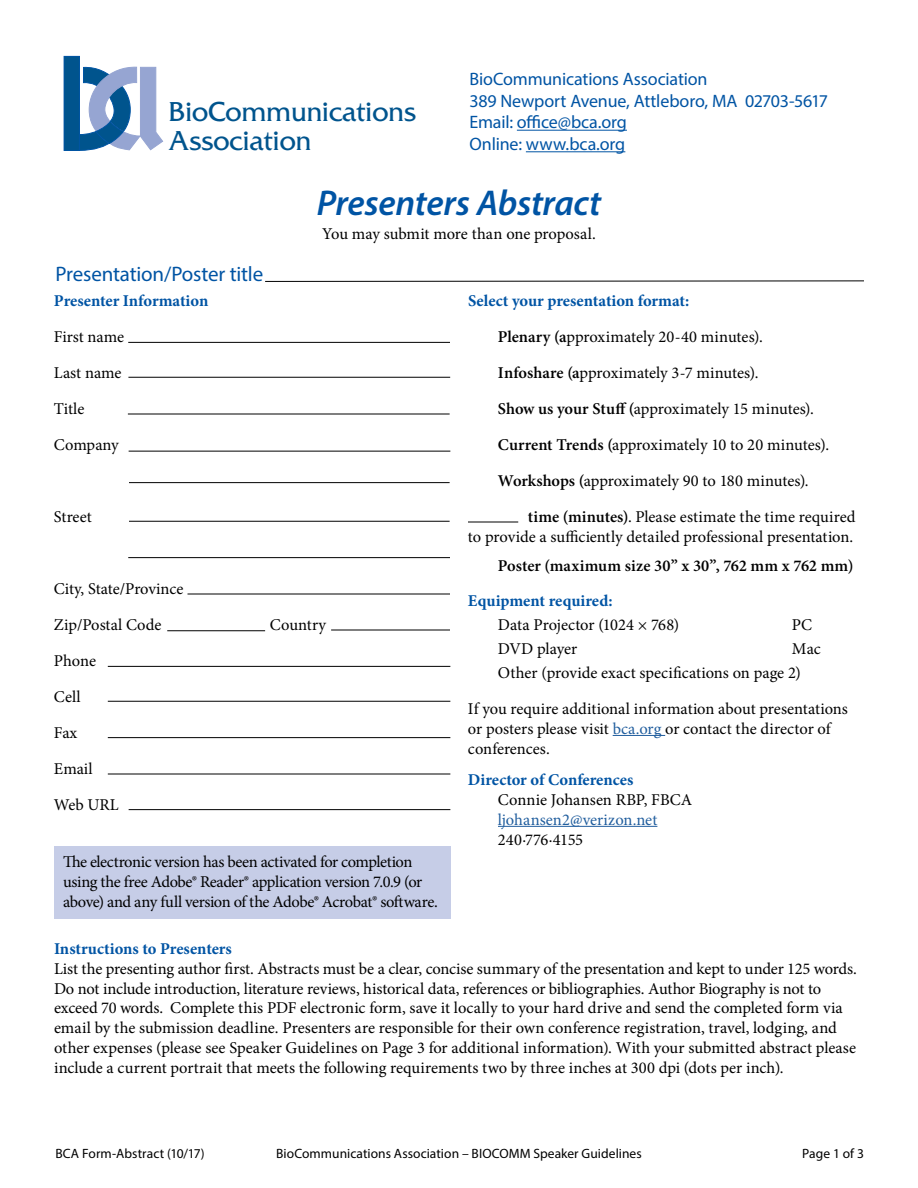
<style>
.page{position:relative;width:918px;height:1188px;background:#fff}
.page>*{position:absolute;margin:0;border:0;box-sizing:border-box;transform-origin:0 0}
.t1{font:italic 600 36px "Myriad Pro";letter-spacing:-.01em;color:#0054a4}
.t2{font:28.8px/28.8px "Friz Quadrata Std";color:#00548d}
.t3{font:21px "Myriad Pro";letter-spacing:-.01em;color:#0054a4}
.t4{font:18px/21.6px "Myriad Pro";letter-spacing:-.01em;color:#0054a4}
.t5{font:16.5px/36px "Minion Pro";letter-spacing:-.005em;color:#000}
.t6{font:16.5px/19.8px "Minion Pro";letter-spacing:-.03em;color:#000}
.t7{font:700 16.5px "Minion Pro";letter-spacing:-.005em;color:#0054a4}
.t8{font:600 16.5px "Minion Pro";color:#000}
.t9{font:16.5px "Minion Pro";color:#215e9e}
.t10{font:16.5px "Minion Pro";letter-spacing:-.025em;color:#000}
.t11{font:13.5px "Myriad Pro";letter-spacing:.005em;color:#000}
.s1{font-weight:700;color:#0054a4}
.s2{font-weight:600}
.s3{color:#215e9e}
</style>
<div class="page">
<hr style="left:613px;top:735px;width:52px;height:1px;background:#215e9e">
<hr style="left:498px;top:826px;width:159px;height:1px;background:#215e9e">
<hr style="left:517px;top:130px;width:110px;height:1px;background:#0054a4">
<hr style="left:526px;top:151px;width:99px;height:1px;background:#0054a4">
<div style="left:64px;top:56px;width:15px;height:94px;background:#00548d"></div>
<div style="left:64px;top:56px;width:16px;height:95px;border:1px solid #0054a4"></div>
<svg style="left:78px;top:66px;width:86px;height:85px"></svg>
<div style="left:54px;top:846px;width:396px;height:73px;background:#c6cde7"></div>
<hr style="left:468px;top:522px;width:50px;height:1px;background:#000">
<svg style="left:265px;top:280px;width:599px;height:2px"></svg>
<hr style="left:128px;top:342px;width:322px;height:1px;background:#000">
<hr style="left:128px;top:377px;width:322px;height:1px;background:#000">
<hr style="left:128px;top:414px;width:322px;height:1px;background:#000">
<hr style="left:129px;top:451px;width:321px;height:1px;background:#000">
<hr style="left:129px;top:482px;width:321px;height:1px;background:#000">
<hr style="left:128px;top:557px;width:322px;height:1px;background:#000">
<hr style="left:188px;top:594px;width:262px;height:1px;background:#000">
<hr style="left:331px;top:630px;width:119px;height:1px;background:#000">
<hr style="left:167px;top:630px;width:98px;height:1px;background:#000">
<hr style="left:108px;top:666px;width:342px;height:1px;background:#000">
<hr style="left:108px;top:701px;width:342px;height:1px;background:#000">
<hr style="left:108px;top:737px;width:342px;height:1px;background:#000">
<hr style="left:108px;top:774px;width:342px;height:1px;background:#000">
<hr style="left:129px;top:809px;width:321px;height:1px;background:#000">
<hr style="left:129px;top:521px;width:321px;height:1px;background:#000">
<h2 class="t2" style="left:169px;top:98px;width:249px">BioCommunications<br>Association</h2>
<p class="t4" style="left:470px;top:68px;width:360px">BioCommunications Association<br>389 Newport Avenue, Attleboro, MA 02703-5617<br>Email: office@bca.org<br>Online: www.bca.org</p>
<h1 class="t1" style="left:317px;top:180px;width:286px">Presenters Abstract</h1>
<p class="t5" style="left:322px;top:216px;width:275px">You may submit more than one proposal.</p>
<p class="t3" style="left:56px;top:261px;width:209px">Presentation/Poster title</p>
<p class="t7" style="left:54px;top:289px;width:156px">Presenter Information</p>
<p class="t5" style="left:54px;top:319px;width:72px">First name<br>Last name<br>Title<br>Company</p>
<p class="t5" style="left:54px;top:499px;width:39px">Street</p>
<p class="t5" style="left:54px;top:571px;width:131px">City, State/Province<br>Zip/Postal Code</p>
<p class="t5" style="left:54px;top:643px;width:66px">Phone<br>Cell<br>Fax<br>Email<br>Web URL</p>
<p class="t5" style="left:270px;top:607px;width:58px">Country</p>
<p class="t5" style="left:498px;top:283px;width:333px;text-indent:-30px"><span class="s1">Select your presentation format:<br></span><span class="s2">Plenary (a</span>pproximately 20-40 minutes).<br><span class="s2">Infoshare (a</span>pproximately 3-7 minutes).<br><span class="s2">Show us your Stuff (</span>approximately 15 minutes).<br><span class="s2">Current Trends (</span>approximately 10 to 20 minutes).<br><span class="s2">Workshops (</span>approximately 90 to 180 minutes).</p>
<p class="t5" style="left:468px;top:507px;width:389px;line-height:19.8px;text-align:right"><span class="s2">time (minutes)</span>. Please estimate the time required<br>to provide a sufficiently detailed professional presentation.</p>
<p class="t8" style="left:498px;top:555px;width:357px">Poster (maximum size 30” x 30”, 762 mm x 762 mm)</p>
<p class="t7" style="left:468px;top:589px;width:146px">Equipment required:</p>
<p class="t5" style="left:498px;top:607px;width:183px">Data Projector (1024 × 768)</p>
<p class="t5" style="left:792px;top:607px;width:22px">PC</p>
<p class="t5" style="left:498px;top:631px;width:81px">DVD player</p>
<p class="t5" style="left:498px;top:637px;width:324px;line-height:24px;text-indent:294px">Mac<br>Other (provide exact specifications on page 2)</p>
<p class="t5" style="left:468px;top:699px;width:382px;line-height:19.8px">If you require additional information about presentations or posters please visit <span class="s3">bca.org</span> or contact the director of conferences.</p>
<p class="t7" style="left:468px;top:768px;width:167px">Director of Conferences</p>
<p class="t5" style="left:498px;top:782px;width:196px">Connie Johansen RBP, FBCA</p>
<p class="t9" style="left:498px;top:808px;width:161px">ljohansen2@verizon.net</p>
<p class="t10" style="left:498px;top:828px;width:87px">240·776·4155</p>
<p class="t6" style="left:63px;top:852px;width:376px">The electronic version has been activated for completion using the free Adobe® Reader® application version 7.0.9 (or above) and any full version of the Adobe® Acrobat® software.</p>
<p class="t7" style="left:54px;top:937px;width:179px">Instructions to Presenters</p>
<p class="t5" style="left:54px;top:959px;width:804px;line-height:19.8px">List the presenting author first. Abstracts must be a clear, concise summary of the presentation and kept to under 125 words.<br>Do not include introduction, literature reviews, historical data, references or bibliographies. Author Biography is not to exceed 70 words. Complete this PDF electronic form, save it locally to your hard drive and send the completed form via email by the submission deadline. Presenters are responsible for their own conference registration, travel, lodging, and other expenses (please see Speaker Guidelines on Page 3 for additional information). With your submitted abstract please include a current portrait that meets the following requirements two by three inches at 300 dpi (dots per inch).</p>
<p class="t11" style="left:56px;top:1145px;width:151px">BCA Form-Abstract (10/17)</p>
<p class="t11" style="left:276px;top:1145px;width:367px">BioCommunications Association – BIOCOMM Speaker Guidelines</p>
<p class="t11" style="left:802px;top:1145px;width:63px">Page 1 of 3</p>
</div>
